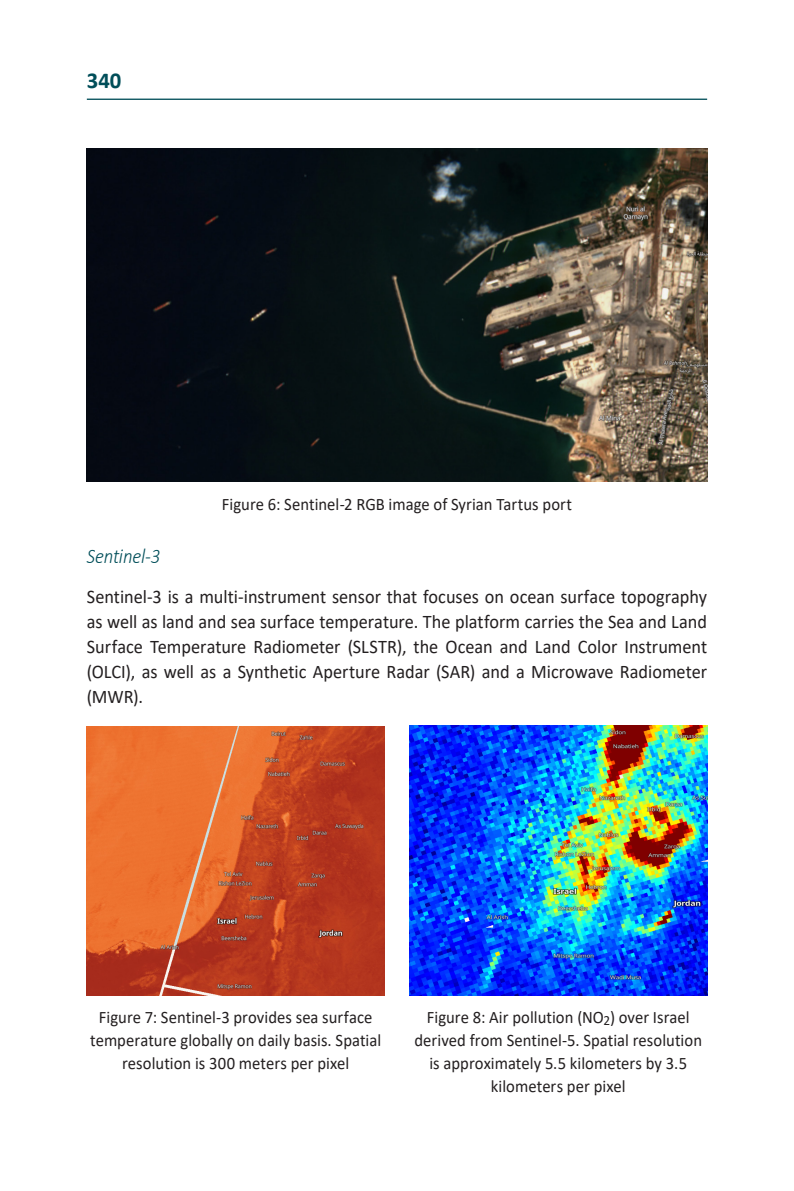
<style>
.page{position:relative;width:794px;height:1191px;background:#fff}
.page>*{position:absolute;margin:0;border:0;box-sizing:border-box;transform-origin:0 0}
.t1{font:700 22.75px "Calibri";color:#004e59}
.כותרת_3{font:italic 300 21px "Calibri";letter-spacing:-.015em;color:#004e59;scale:.9 1}
.t2{font:19.25px/25px "Calibri";color:#231f20;text-align:justify;scale:.95 1}
.איור{font:17.5px/22.8px "Calibri";color:#231f20;text-align:center;scale:.95 1}
</style>
<div class="page">
<hr style="left:87px;top:99px;width:620px;height:1px;background:#004e59">
<img style="left:87px;top:149px;width:620px;height:333px">
<img style="left:87px;top:726px;width:297px;height:269px">
<img style="left:409px;top:725px;width:298px;height:270px">
<p class="t1" style="left:87px;top:64px;width:36px">340</p>
<p class="איור" style="left:222px;top:492px;width:370px">Figure 6: Sentinel-2 RGB image of Syrian Tartus port</p>
<p class="כותרת_3" style="left:87px;top:543px;width:83px">Sentinel-3</p>
<p class="t2" style="left:87px;top:583px;width:654px">Sentinel-3 is a multi-instrument sensor that focuses on ocean surface topography as well as land and sea surface temperature. The platform carries the Sea and Land Surface Temperature Radiometer (SLSTR), the Ocean and Land Color Instrument (OLCI), as well as a Synthetic Aperture Radar (SAR) and a Microwave Radiometer (MWR).</p>
<p class="איור" style="left:90px;top:1005px;width:308px">Figure 7: Sentinel-3 provides sea surface temperature globally on daily basis. Spatial resolution is 300 meters per pixel</p>
<p class="איור" style="left:414px;top:1005px;width:304px">Figure 8: Air pollution (NO<sub>2</sub>) over Israel derived from Sentinel-5. Spatial resolution is approximately 5.5 kilometers by 3.5 kilometers per pixel</p>
</div>
